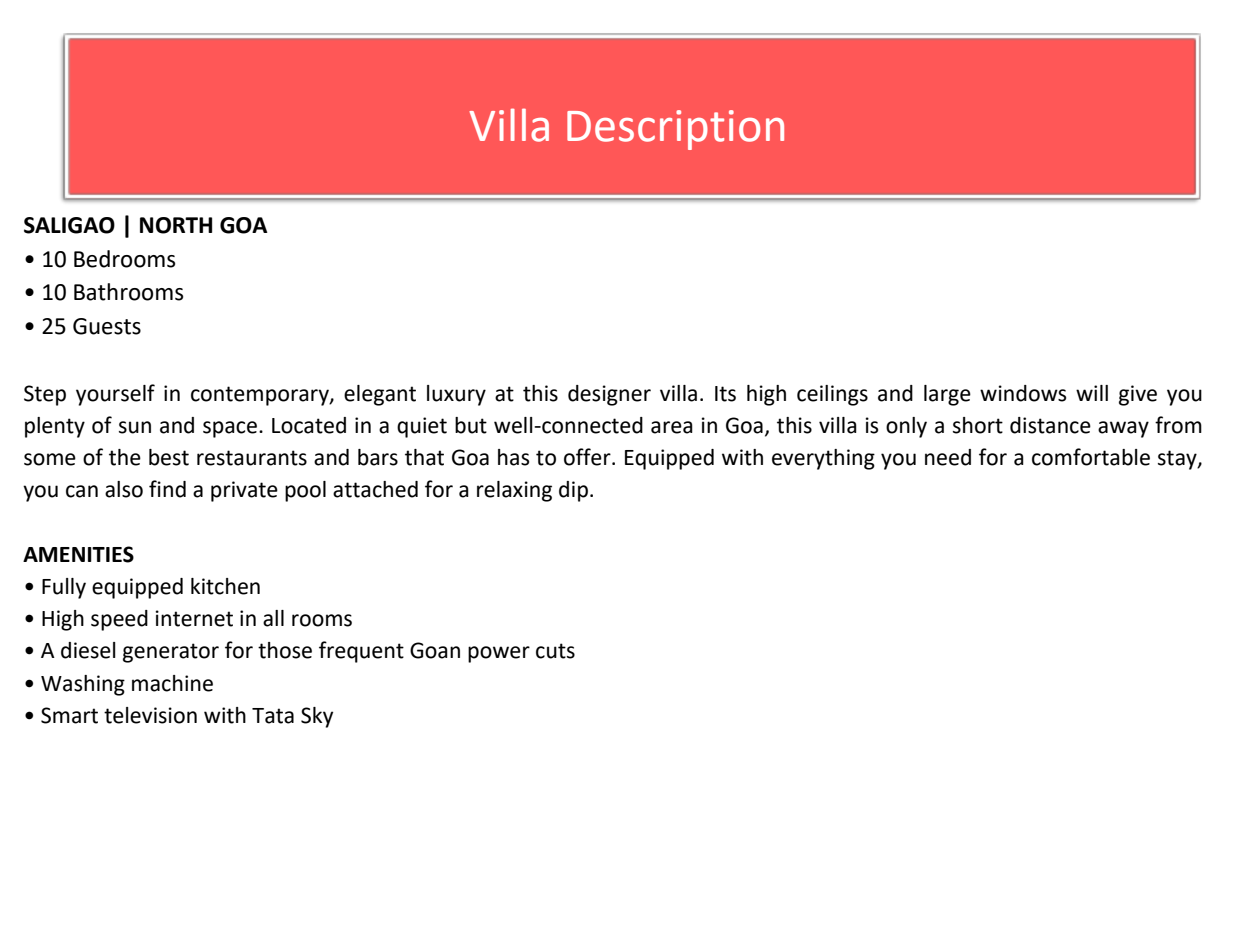
<style>
.page{position:relative;width:1260px;height:945px;background:#fff}
.page>*{position:absolute;margin:0;border:0;box-sizing:border-box;transform-origin:0 0}
.t1{font:48.3px "Calibri";color:#fff}
.t2{font:25.03px "Calibri";color:#000}
.t3{font:700 25.03px "Calibri";color:#000}
.t4{font:23.97px/32.2px "Calibri";color:#000;text-align:justify}
.t5{font:700 23.97px "Calibri";color:#000}
</style>
<div class="page">
<img style="left:63px;top:33px;width:1138px;height:167px">
<p class="t3" style="left:23px;top:214px;width:246px">SALIGAO | NORTH GOA</p>
<p class="t2" style="left:23px;top:248px;width:154px">• 10 Bedrooms</p>
<p class="t2" style="left:23px;top:281px;width:162px">• 10 Bathrooms</p>
<p class="t2" style="left:23px;top:315px;width:120px">• 25 Guests</p>
<p class="t1" style="left:469px;top:104px;width:321px">Villa Description</p>
<p class="t4" style="left:23px;top:378px;width:1181px">Step yourself in contemporary, elegant luxury at this designer villa. Its high ceilings and large windows will give you plenty of sun and space. Located in a quiet but well-connected area in Goa, this villa is only a short distance away from some of the best restaurants and bars that Goa has to offer. Equipped with everything you need for a comfortable stay, you can also find a private pool attached for a relaxing dip.</p>
<p class="t5" style="left:23px;top:544px;width:112px">AMENITIES</p>
<p class="t4" style="left:23px;top:572px;width:240px">• Fully equipped kitchen</p>
<p class="t4" style="left:23px;top:604px;width:331px">• High speed internet in all rooms</p>
<p class="t4" style="left:23px;top:636px;width:554px">• A diesel generator for those frequent Goan power cuts</p>
<p class="t4" style="left:23px;top:669px;width:192px">• Washing machine</p>
<p class="t4" style="left:23px;top:701px;width:312px">• Smart television with Tata Sky</p>
</div>
